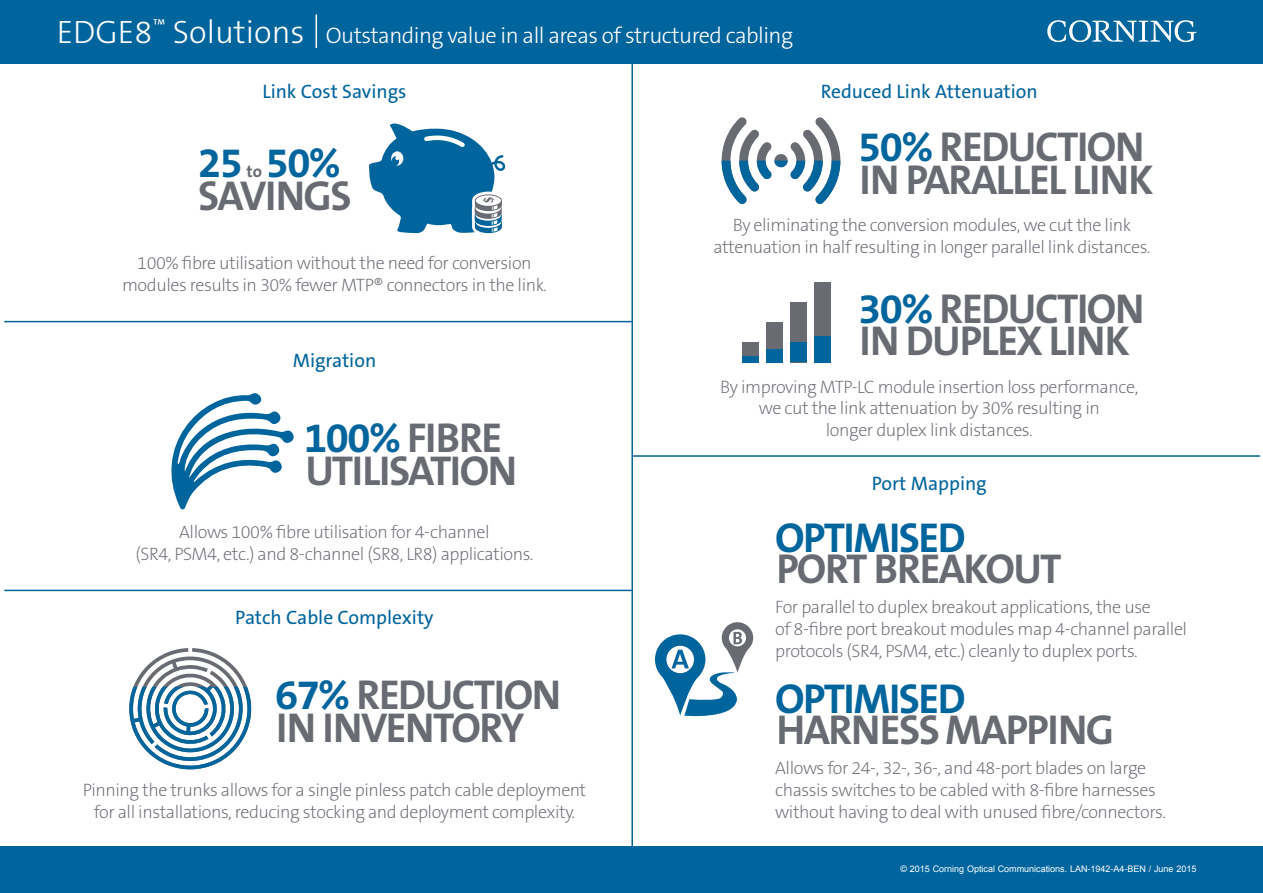
<style>
.page{position:relative;width:1263px;height:893px;background:#fff}
.page>*{position:absolute;margin:0;border:0;box-sizing:border-box;transform-origin:0 0}
.t1{font:700 42px/32.7px "The Sans B W7";letter-spacing:-.035em;color:#696b73}
.t2{font:700 42px "The Sans B W7";letter-spacing:-.035em;color:#00649d}
.t3{font:300 22.5px "The Sans B W3";letter-spacing:-.025em;color:#fff}
.t4{font:19.5px "The Sans B W5 Plain";color:#00649d}
.t5{font:200 18px/21.6px "The Sans B W2";letter-spacing:-.025em;color:#696b73;text-align:center}
.t6{font:700 16.8px "The Sans B W7";color:#696b73}
.t7{font:9px "Arial";color:#fff}
.s1{font-size:32.55px}
.s2{color:#00649d}
</style>
<div class="page">
<div style="left:0;top:0;width:1263px;height:64px;background:#00649d"></div>
<div style="left:0;top:847px;width:1263px;height:46px;background:#00649d"></div>
<svg style="left:1047px;top:20px;width:149px;height:22px"></svg>
<svg style="left:655px;top:622px;width:98px;height:95px"></svg>
<hr style="left:631px;top:0;width:2px;height:893px;background:#00649d">
<hr style="left:632px;top:455px;width:628px;height:2px;background:#00649d">
<hr style="left:4px;top:321px;width:628px;height:1px;background:#00649d">
<hr style="left:4px;top:590px;width:628px;height:1px;background:#00649d">
<svg style="left:171px;top:393px;width:123px;height:117px"></svg>
<svg style="left:721px;top:117px;width:120px;height:87px"></svg>
<div style="left:743px;top:342px;width:16px;height:20px;background:#696b73"></div>
<div style="left:767px;top:322px;width:16px;height:40px;background:#696b73"></div>
<div style="left:791px;top:302px;width:16px;height:60px;background:#696b73"></div>
<div style="left:815px;top:282px;width:16px;height:80px;background:#696b73"></div>
<div style="left:743px;top:356px;width:16px;height:6px;background:#00649d"></div>
<div style="left:767px;top:349px;width:16px;height:13px;background:#00649d"></div>
<div style="left:791px;top:343px;width:16px;height:19px;background:#00649d"></div>
<div style="left:815px;top:336px;width:16px;height:26px;background:#00649d"></div>
<svg style="left:129px;top:648px;width:122px;height:121px"></svg>
<hr style="left:316px;top:14px;width:1px;height:34px;background:#fff">
<svg style="left:369px;top:123px;width:136px;height:111px"></svg>
<p class="t3" style="left:57px;top:21px;width:738px"><span class="s1">EDGE8</span><sup>™</sup> <span class="s1">Solutions</span> Outstanding value in all areas of structured cabling</p>
<p class="t4" style="left:262px;top:79px;width:146px">Link Cost Savings</p>
<h1 class="t2" style="left:266px;top:136px;width:77px">50%</h1>
<h1 class="t1" style="left:198px;top:180px;width:155px">SAVINGS</h1>
<h1 class="t2" style="left:198px;top:136px;width:46px">25</h1>
<p class="t6" style="left:247px;top:161px;width:17px">to</p>
<p class="t4" style="left:821px;top:79px;width:218px">Reduced Link Attenuation</p>
<h1 class="t1" style="left:858px;top:131px;width:297px"><span class="s2">50%</span> REDUCTION<br>IN PARALLEL LINK</h1>
<p class="t5" style="left:122px;top:253px;width:426px">100% fibre utilisation without the need for conversion modules results in 30% fewer MTP® connectors in the link.</p>
<p class="t4" style="left:293px;top:348px;width:85px">Migration</p>
<h1 class="t1" style="left:304px;top:421px;width:215px;line-height:33.3px"><span class="s2">100%</span> FIBRE<br>UTILISATION</h1>
<p class="t5" style="left:135px;top:521px;width:399px">Allows 100% fibre utilisation for 4-channel<br>(SR4, PSM4, etc.) and 8-channel (SR8, LR8) applications.</p>
<p class="t4" style="left:235px;top:605px;width:200px">Patch Cable Complexity</p>
<h1 class="t1" style="left:275px;top:679px;width:288px"><span class="s2">67%</span> REDUCTION<br>IN INVENTORY</h1>
<p class="t5" style="left:83px;top:779px;width:505px">Pinning the trunks allows for a single pinless patch cable deployment for all installations, reducing stocking and deployment complexity.</p>
<p class="t5" style="left:713px;top:214px;width:438px">By eliminating the conversion modules, we cut the link attenuation in half resulting in longer parallel link distances.</p>
<h1 class="t1" style="left:858px;top:292px;width:288px"><span class="s2">30%</span> REDUCTION<br>IN DUPLEX LINK</h1>
<p class="t5" style="left:720px;top:376px;width:420px">By improving MTP-LC module insertion loss performance, we cut the link attenuation by 30% resulting in<br>longer duplex link distances.</p>
<p class="t4" style="left:872px;top:471px;width:117px">Port Mapping</p>
<h1 class="t2" style="left:775px;top:511px;width:192px">OPTIMISED</h1>
<h1 class="t1" style="left:776px;top:553px;width:287px">PORT BREAKOUT</h1>
<p class="t5" style="left:775px;top:597px;width:414px;text-align:left">For parallel to duplex breakout applications, the use<br>of 8-fibre port breakout modules map 4-channel parallel protocols (SR4, PSM4, etc.) cleanly to duplex ports.</p>
<h1 class="t2" style="left:775px;top:672px;width:192px">OPTIMISED</h1>
<h1 class="t1" style="left:776px;top:714px;width:339px">HARNESS MAPPING</h1>
<p class="t5" style="left:775px;top:758px;width:392px;text-align:left">Allows for 24-, 32-, 36-, and 48-port blades on large chassis switches to be cabled with 8-fibre harnesses without having to deal with unused fibre/connectors.</p>
<p class="t7" style="left:900px;top:863px;width:297px">© 2015 Corning Optical Communications. LAN-1942-A4-BEN / June 2015</p>
</div>
